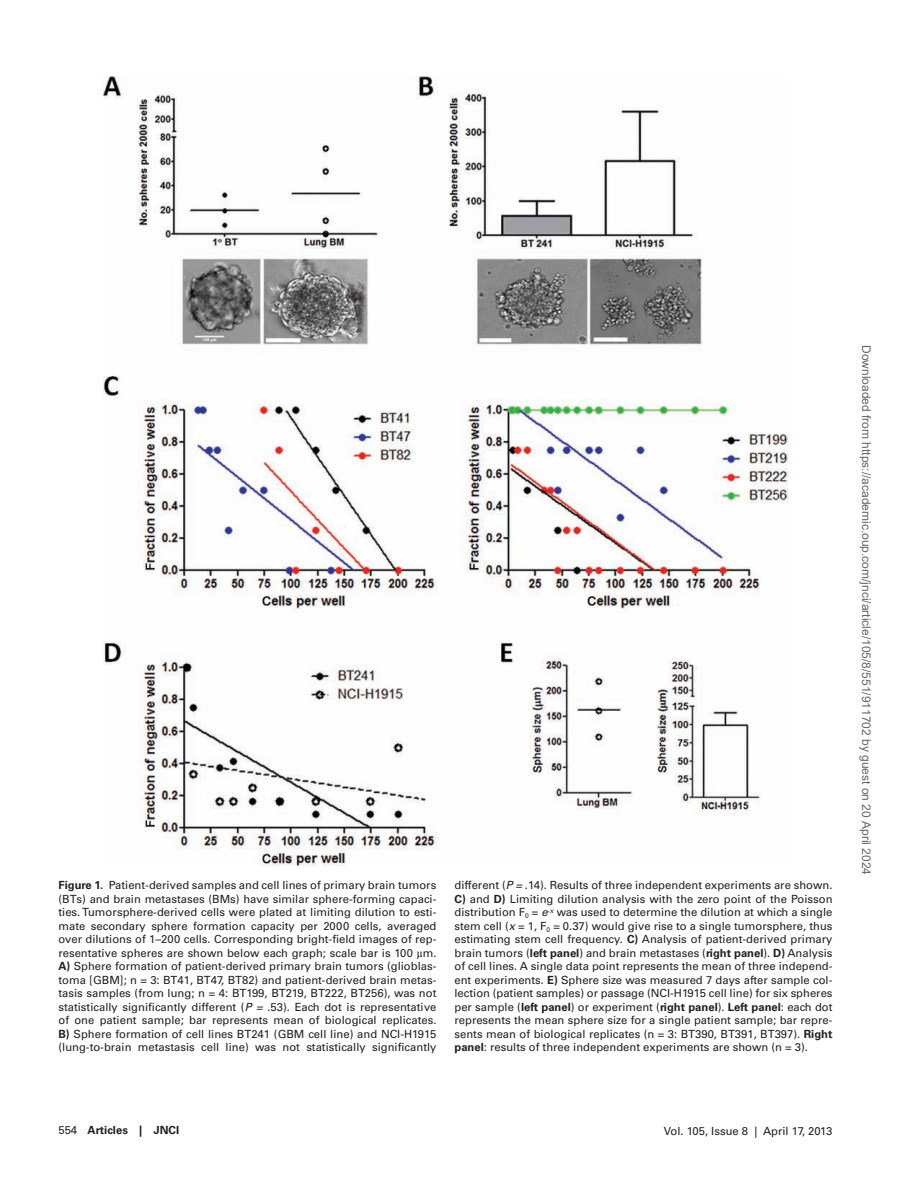
<style>
.page{position:relative;width:900px;height:1184px;background:#fff}
.page>*{position:absolute;margin:0;border:0;box-sizing:border-box;transform-origin:0 0}
.t1{font:12px "Arial";color:#666}
.t2{font:11.25px/13.5px "Univers LT Std";color:#231f20;text-align:justify}
.t3{font:700 11.25px "Univers LT Std";color:#231f20}
.s1{font-weight:700}
.s2{font-family:"Gandhari Unicode"}
.s3{font-style:italic}
.s4{font-weight:400}
</style>
<div class="page">
<img style="left:103px;top:76px;width:684px;height:789px">
<p class="t2" style="left:58px;top:878px;width:380px"><span class="s1">Figure 1.</span> Patient-derived samples and cell lines of primary brain tumors (BTs) and brain metastases (BMs) have similar sphere-forming capaci&shy;ties. Tumorsphere-derived cells were plated at limiting dilution to esti&shy;mate secondary sphere formation capacity per 2000 cells, averaged over dilutions of 1–200 cells. Corresponding bright-field images of rep&shy;resentative spheres are shown below each graph; scale bar is 100 <span class="s2">µ</span>m.<br><span class="s1">A)</span> Sphere formation of patient-derived primary brain tumors (glioblas&shy;toma [GBM]; n = 3: BT41, BT47, BT82) and patient-derived brain metas&shy;tasis samples (from lung; n = 4: BT199, BT219, BT222, BT256), was not statistically significantly different (<span class="s3">P =</span> .53). Each dot is representative of one patient sample; bar represents mean of biological replicates.<br><span class="s1">B)</span> Sphere formation of cell lines BT241 (GBM cell line) and NCI-H1915 (lung-to-brain metastasis cell line) was not statistically significantly</p>
<p class="t2" style="left:454px;top:878px;width:380px">different (<span class="s3">P =</span> .14). Results of three independent experiments are shown.<br><span class="s1">C)</span> and <span class="s1">D)</span> Limiting dilution analysis with the zero point of the Poisson distribution F<sub>0</sub> = <span class="s3">e</span><sup>-</sup><sup>x</sup> was used to determine the dilution at which a single stem cell (<span class="s3">x</span> = 1, F<sub>0</sub> = 0.37) would give rise to a single tumorsphere, thus estimating stem cell frequency. <span class="s1">C)</span> Analysis of patient-derived primary brain tumors (<span class="s1">left panel</span>) and brain metastases (<span class="s1">right panel</span>). <span class="s1">D)</span> Analysis of cell lines. A single data point represents the mean of three independ&shy;ent experiments. <span class="s1">E)</span> Sphere size was measured 7 days after sample col&shy;lection (patient samples) or passage (NCI-H1915 cell line) for six spheres per sample (<span class="s1">left panel</span>) or experiment (<span class="s1">right panel</span>). <span class="s1">Left panel</span>: each dot represents the mean sphere size for a single patient sample; bar repre&shy;sents mean of biological replicates (n = 3: BT390, BT391, BT397). <span class="s1">Right panel</span>: results of three independent experiments are shown (n = 3).</p>
<p class="t1" style="left:871px;top:345px;width:531px;rotate:90deg">Downloaded from https://academic.oup.com/jnci/article/105/8/551/911702 by guest on 20 April 2024</p>
<p class="t3" style="left:58px;top:1123px;width:122px"><span class="s4">554</span> Articles | JNCI</p>
<p class="t2" style="left:664px;top:1123px;width:170px">Vol. 105, Issue 8 | April 17, 2013</p>
</div>
